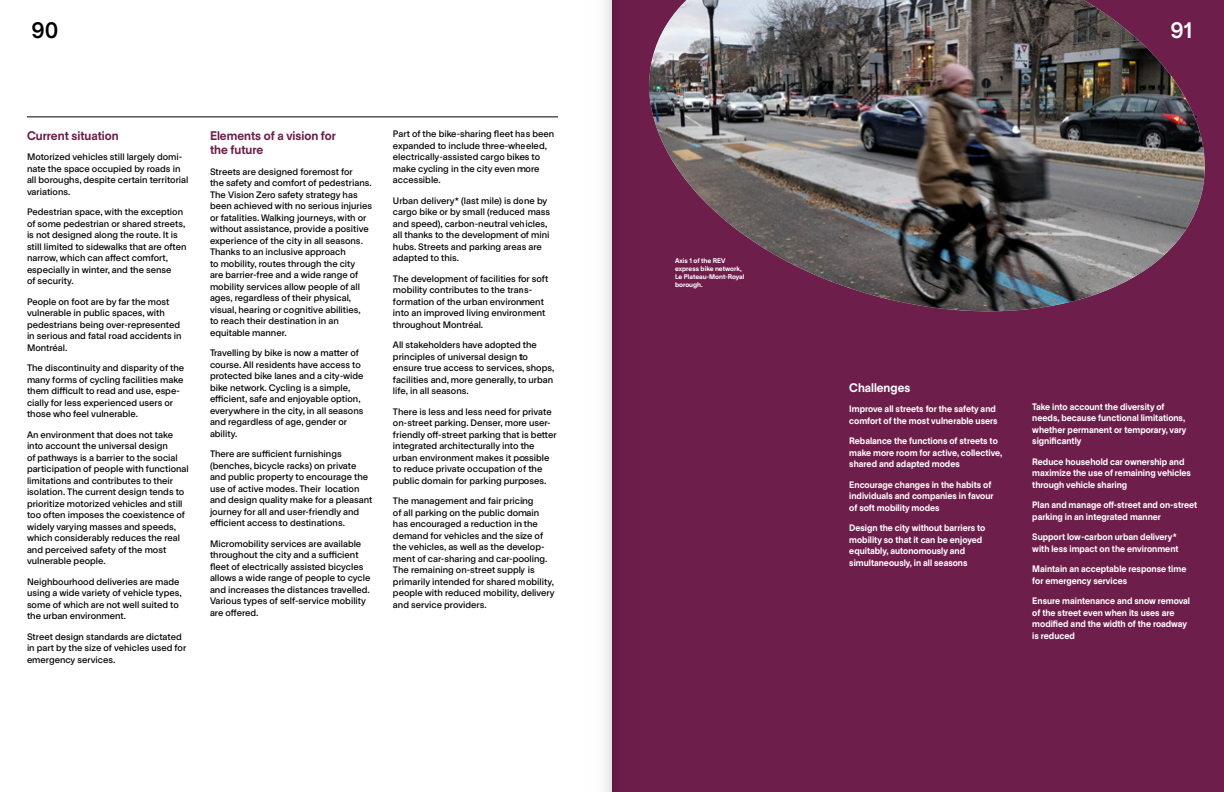
<style>
.page{position:relative;width:1224px;height:792px;background:#fff}
.page>*{position:absolute;margin:0;border:0;box-sizing:border-box;transform-origin:0 0}
.t1{font:600 21.5px "Superpose";color:#000}
.t2{font:600 21.5px "Superpose";color:#fff}
.t3{font:700 12px/14.2px "Superpose";color:#6e1e4b;scale:.96 1}
.t4{font:700 12px "Superpose";color:#fff;scale:.95 1}
.t5{font:500 9px/11.5px "Superpose";color:#000}
.t6{font:700 9px/11.5px "Superpose";color:#fff;scale:.95 1}
.t7{font:700 6.5px/8px "Superpose";color:#fff}
</style>
<div class="page">
<div style="left:612px;top:0;width:612px;height:792px;background:#6e1e4b"></div>
<hr style="left:27px;top:117px;width:531px;height:1px;background:#000">
<img style="left:703px;top:0;width:502px;height:312px">
<svg style="left:612px;top:0;width:91px;height:792px"></svg>
<div style="left:521px;top:0;width:91px;height:792px;background:#fff"></div>
<h1 class="t1" style="left:32px;top:15px;width:28px">90</h1>
<h1 class="t2" style="left:1170px;top:15px;width:24px">91</h1>
<h2 class="t3" style="left:27px;top:128px;width:97px">Current situation</h2>
<p class="t5" style="left:27px;top:151px;width:163px">Motorized vehicles still largely domi&shy;nate the space occupied by roads in all boroughs, despite certain territorial variations.</p>
<p class="t5" style="left:27px;top:206px;width:161px">Pedestrian space, with the exception of some pedestrian or shared streets, is not designed along the route. It is still limited to sidewalks that are often narrow, which can affect comfort, especially in winter, and the sense<br>of security.</p>
<p class="t5" style="left:27px;top:296px;width:156px">People on foot are by far the most vulnerable in public spaces, with pedestrians being over-represented in serious and fatal road accidents in<br>Montréal.</p>
<p class="t5" style="left:27px;top:362px;width:159px">The discontinuity and disparity of the many forms of cycling facilities make them difficult to read and use, espe&shy;cially for less experienced users or those who feel vulnerable.</p>
<p class="t5" style="left:27px;top:429px;width:163px">An environment that does not take into account the universal design<br>of pathways is a barrier to the social participation of people with functional limitations and contributes to their isolation. The current design tends to prioritize motorized vehicles and still too often imposes the coexistence of widely varying masses and speeds, which considerably reduces the real and perceived safety of the most vulnerable people.</p>
<p class="t5" style="left:27px;top:576px;width:156px">Neighbourhood deliveries are made using a wide variety of vehicle types, some of which are not well suited to the urban environment.</p>
<p class="t5" style="left:27px;top:631px;width:161px">Street design standards are dictated in part by the size of vehicles used for emergency services.</p>
<h2 class="t3" style="left:210px;top:128px;width:133px">Elements of a vision for the future</h2>
<p class="t5" style="left:210px;top:165px;width:164px">Streets are designed foremost for<br>the safety and comfort of pedestrians.<br>The Vision Zero safety strategy has been achieved with no serious injuries or fatalities. Walking journeys, with or without assistance, provide a positive experience of the city in all seasons.<br>Thanks to an inclusive approach<br>to mobility, routes through the city<br>are barrier-free and a wide range of mobility services allow people of all ages, regardless of their physical, visual, hearing or cognitive abilities,<br>to reach their destination in an equitable manner.</p>
<p class="t5" style="left:210px;top:347px;width:155px">Travelling by bike is now a matter of course. All residents have access to protected bike lanes and a city-wide bike network. Cycling is a simple, efficient, safe and enjoyable option, everywhere in the city, in all seasons and regardless of age, gender or ability.</p>
<p class="t5" style="left:210px;top:448px;width:164px">There are sufficient furnishings (benches, bicycle racks) on private and public property to encourage the use of active modes. Their location and design quality make for a pleasant journey for all and user-friendly and efficient access to destinations.</p>
<p class="t5" style="left:210px;top:537px;width:162px">Micromobility services are available throughout the city and a sufficient fleet of electrically assisted bicycles allows a wide range of people to cycle and increases the distances travelled.<br>Various types of self-service mobility are offered.</p>
<p class="t5" style="left:393px;top:128px;width:163px">Part of the bike-sharing fleet has been expanded to include three-wheeled, electrically-assisted cargo bikes to make cycling in the city even more accessible.</p>
<p class="t5" style="left:393px;top:194px;width:159px">Urban delivery* (last mile) is done by cargo bike or by small (reduced mass and speed), carbon-neutral vehicles, all thanks to the development of mini hubs. Streets and parking areas are adapted to this.</p>
<p class="t5" style="left:393px;top:272px;width:157px">The development of facilities for soft mobility contributes to the trans&shy;formation of the urban environment into an improved living environment throughout Montréal.</p>
<p class="t5" style="left:393px;top:339px;width:163px">All stakeholders have adopted the principles of universal design to ensure true access to services, shops, facilities and, more generally, to urban life, in all seasons.</p>
<p class="t5" style="left:393px;top:405px;width:165px">There is less and less need for private on-street parking. Denser, more user&shy;friendly off-street parking that is better integrated architecturally into the urban environment makes it possible to reduce private occupation of the public domain for parking purposes.</p>
<p class="t5" style="left:393px;top:495px;width:163px">The management and fair pricing<br>of all parking on the public domain has encouraged a reduction in the demand for vehicles and the size of the vehicles, as well as the develop&shy;ment of car-sharing and car-pooling.<br>The remaining on-street supply is primarily intended for shared mobility, people with reduced mobility, delivery and service providers.</p>
<p class="t7" style="left:675px;top:256px;width:71px">Axis 1 of the REV express bike network,<br>Le Plateau-Mont-Royal borough.</p>
<h2 class="t4" style="left:849px;top:379px;width:66px">Challenges</h2>
<p class="t6" style="left:849px;top:403px;width:158px">Improve all streets for the safety and comfort of the most vulnerable users</p>
<p class="t6" style="left:849px;top:435px;width:163px">Rebalance the functions of streets to make more room for active, collective, shared and adapted modes</p>
<p class="t6" style="left:849px;top:479px;width:153px">Encourage changes in the habits of individuals and companies in favour of soft mobility modes</p>
<p class="t6" style="left:849px;top:522px;width:145px">Design the city without barriers to mobility so that it can be enjoyed equitably, autonomously and simultaneously, in all seasons</p>
<p class="t6" style="left:1032px;top:400px;width:164px">Take into account the diversity of needs, because functional limitations, whether permanent or temporary, vary significantly</p>
<p class="t6" style="left:1032px;top:455px;width:169px">Reduce household car ownership and maximize the use of remaining vehicles through vehicle sharing</p>
<p class="t6" style="left:1032px;top:499px;width:175px">Plan and manage off-street and on-street parking in an integrated manner</p>
<p class="t6" style="left:1032px;top:531px;width:155px">Support low-carbon urban delivery* with less impact on the environment</p>
<p class="t6" style="left:1032px;top:563px;width:164px">Maintain an acceptable response time for emergency services</p>
<p class="t6" style="left:1032px;top:595px;width:168px">Ensure maintenance and snow removal of the street even when its uses are modified and the width of the roadway is reduced</p>
</div>
